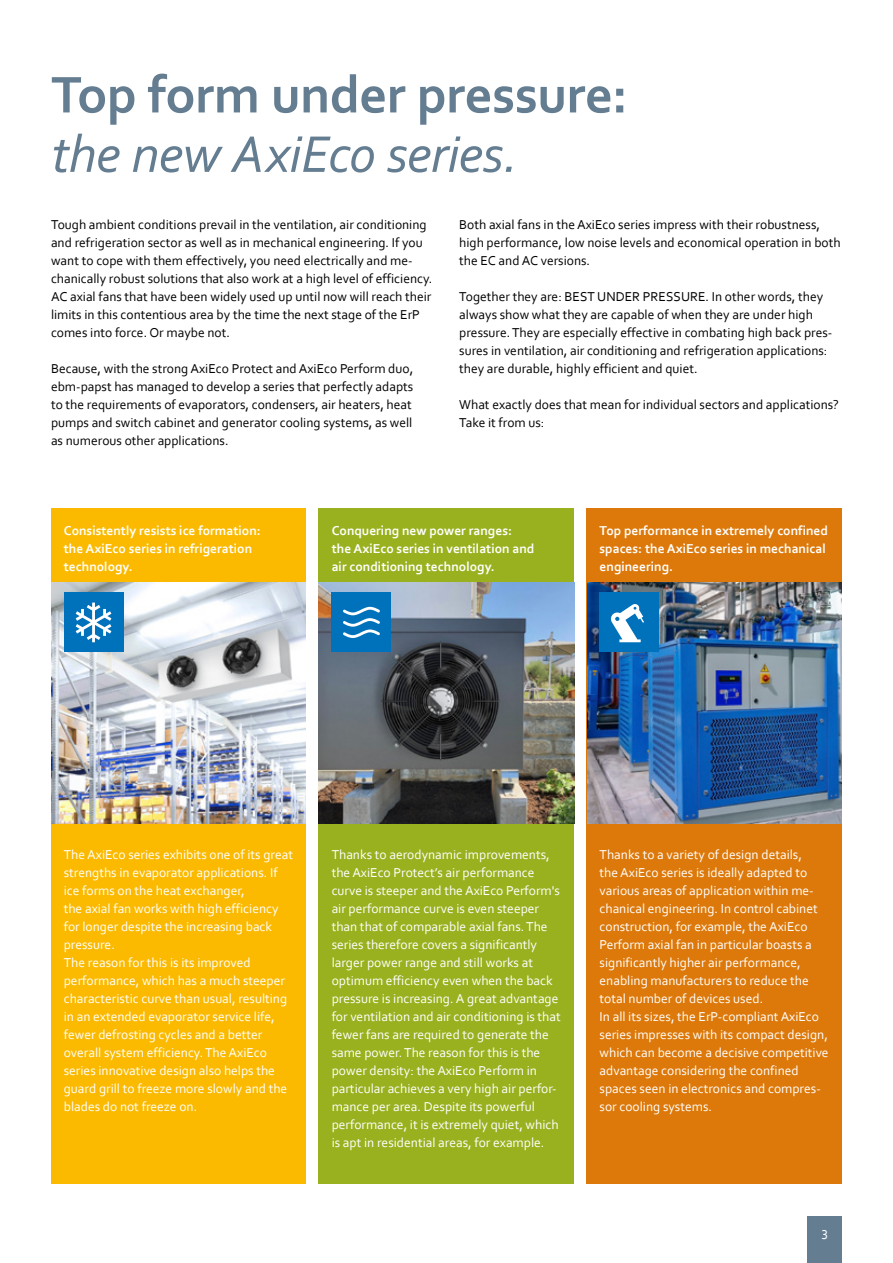
<style>
.page{position:relative;width:893px;height:1263px;background:#fff}
.page>*{position:absolute;margin:0;border:0;box-sizing:border-box;transform-origin:0 0}
.t1{font:700 54px "Corbel";letter-spacing:-.005em;color:#647d91}
.t2{font:italic 54px "Corbel";letter-spacing:-.015em;color:#647d91}
.t3{font:13.5px/18px "Corbel";color:#fff}
.t4{font:13.5px/18px "Corbel";color:#000}
.t5{font:700 13.5px/18px "Corbel";color:#fff}
</style>
<div class="page">
<div style="left:51px;top:508px;width:255px;height:675px;background:#fbba00"></div>
<div style="left:319px;top:508px;width:255px;height:675px;background:#9ab11f"></div>
<div style="left:587px;top:508px;width:255px;height:675px;background:#dd790a"></div>
<img style="left:51px;top:582px;width:255px;height:241px">
<img style="left:319px;top:582px;width:255px;height:241px">
<img style="left:587px;top:582px;width:255px;height:241px">
<div style="left:64px;top:593px;width:59px;height:59px;background:#0071bb"></div>
<svg style="left:76px;top:603px;width:35px;height:39px"></svg>
<div style="left:332px;top:593px;width:59px;height:59px;background:#0071bb"></div>
<svg style="left:343px;top:607px;width:37px;height:31px"></svg>
<div style="left:600px;top:593px;width:59px;height:59px;background:#0071bb"></div>
<svg style="left:610px;top:604px;width:34px;height:38px"></svg>
<div style="left:808px;top:1216px;width:34px;height:47px;background:#647d91"></div>
<h1 class="t1" style="left:51px;top:61px;width:578px">Top form under pressure:</h1>
<h1 class="t2" style="left:51px;top:120px;width:468px">the new AxiEco series.</h1>
<p class="t4" style="left:51px;top:215px;width:383px">Tough ambient conditions prevail in the ventilation, air conditioning and refrigeration sector as well as in mechanical engineering. If you want to cope with them effectively, you need electrically and me&shy;chanically robust solutions that also work at a high level of efficiency.<br>AC axial fans that have been widely used up until now will reach their limits in this contentious area by the time the next stage of the ErP comes into force. Or maybe not.</p>
<p class="t4" style="left:51px;top:359px;width:364px;text-align:justify">Because, with the strong AxiEco Protect and AxiEco Perform duo, ebm-papst has managed to develop a series that perfectly adapts to the requirements of evaporators, condensers, air heaters, heat pumps and switch cabinet and generator cooling systems, as well as numerous other applications.</p>
<p class="t4" style="left:459px;top:215px;width:383px">Both axial fans in the AxiEco series impress with their robustness, high performance, low noise levels and economical operation in both the EC and AC versions.</p>
<p class="t4" style="left:459px;top:287px;width:375px">Together they are: BEST UNDER PRESSURE. In other words, they always show what they are capable of when they are under high pressure. They are especially effective in combating high back pres&shy;sures in ventilation, air conditioning and refrigeration applications: they are durable, highly efficient and quiet.</p>
<p class="t4" style="left:459px;top:395px;width:381px">What exactly does that mean for individual sectors and applications?<br>Take it from us:</p>
<p class="t5" style="left:64px;top:521px;width:199px">Consistently resists ice formation: the AxiEco series in refrigeration technology.</p>
<p class="t5" style="left:332px;top:521px;width:204px">Conquering new power ranges: the AxiEco series in ventilation and air conditioning technology.</p>
<p class="t5" style="left:600px;top:521px;width:230px">Top performance in extremely confined spaces: the AxiEco series in mechanical engineering.</p>
<p class="t3" style="left:64px;top:845px;width:231px">The AxiEco series exhibits one of its great strengths in evaporator applications. If ice forms on the heat exchanger,<br>the axial fan works with high efficiency for longer despite the increasing back pressure.<br>The reason for this is its improved performance, which has a much steeper characteristic curve than usual, resulting in an extended evaporator service life, fewer defrosting cycles and a better overall system efficiency. The AxiEco series innovative design also helps the guard grill to freeze more slowly and the blades do not freeze on.</p>
<p class="t3" style="left:332px;top:845px;width:231px">Thanks to aerodynamic improvements, the AxiEco Protect’s air performance curve is steeper and the AxiEco Perform's air performance curve is even steeper than that of comparable axial fans. The series therefore covers a significantly larger power range and still works at optimum efficiency even when the back pressure is increasing. A great advantage for ventilation and air conditioning is that fewer fans are required to generate the same power. The reason for this is the power density: the AxiEco Perform in particular achieves a very high air perfor&shy;mance per area. Despite its powerful performance, it is extremely quiet, which is apt in residential areas, for example.</p>
<p class="t3" style="left:600px;top:845px;width:231px">Thanks to a variety of design details,<br>the AxiEco series is ideally adapted to various areas of application within me&shy;chanical engineering. In control cabinet construction, for example, the AxiEco Perform axial fan in particular boasts a significantly higher air performance, enabling manufacturers to reduce the total number of devices used.<br>In all its sizes, the ErP-compliant AxiEco series impresses with its compact design, which can become a decisive competitive advantage considering the confined spaces seen in electronics and compres&shy;sor cooling systems.</p>
<p class="t3" style="left:821px;top:1225px;width:8px">3</p>
</div>
